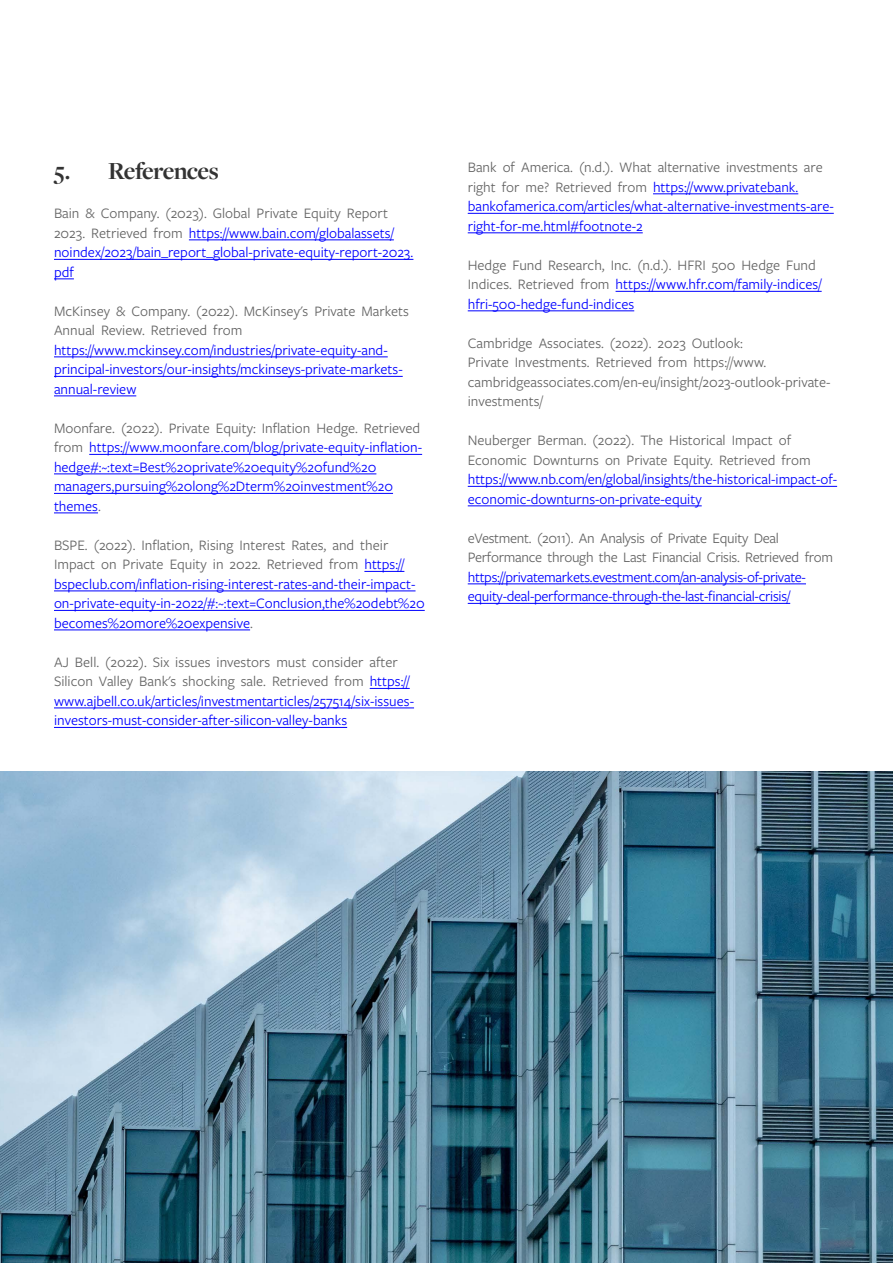
<style>
.page{position:relative;width:893px;height:1263px;background:#fff}
.page>*{position:absolute;margin:0;border:0;box-sizing:border-box;transform-origin:0 0}
.t1{font:700 25.5px "Freight Disp Pro";letter-spacing:-.025em;color:#333}
.t2{font:15px/19.5px "Freight Sans Pro";color:#00f}
.t3{font:15px/19.5px "Freight Sans Pro";color:#646464}
.t4{font:15px/19.5px "Freight Sans Pro";letter-spacing:-.02em;color:#00f}
.t5{font:15px/19.5px "Freight Sans Pro";letter-spacing:-.02em;color:#646464}
.s1{color:#646464}
.s2{color:#00f}
</style>
<div class="page">
<img style="left:0;top:772px;width:893px;height:491px">
<hr style="left:189px;top:240px;width:205px;height:1px;background:#00f">
<hr style="left:54px;top:259px;width:359px;height:1px;background:#00f">
<svg style="left:54px;top:279px;width:20px;height:1px"></svg>
<hr style="left:54px;top:357px;width:334px;height:1px;background:#00f">
<hr style="left:54px;top:376px;width:349px;height:1px;background:#00f">
<hr style="left:54px;top:396px;width:82px;height:1px;background:#00f">
<hr style="left:89px;top:454px;width:333px;height:1px;background:#00f">
<hr style="left:54px;top:474px;width:322px;height:1px;background:#00f">
<hr style="left:54px;top:493px;width:339px;height:1px;background:#00f">
<hr style="left:54px;top:513px;width:44px;height:1px;background:#00f">
<hr style="left:364px;top:571px;width:40px;height:1px;background:#00f">
<hr style="left:54px;top:591px;width:362px;height:1px;background:#00f">
<hr style="left:54px;top:610px;width:371px;height:1px;background:#00f">
<hr style="left:54px;top:630px;width:196px;height:1px;background:#00f">
<hr style="left:370px;top:688px;width:40px;height:1px;background:#00f">
<hr style="left:54px;top:708px;width:360px;height:1px;background:#00f">
<hr style="left:54px;top:727px;width:293px;height:1px;background:#00f">
<hr style="left:653px;top:194px;width:145px;height:1px;background:#00f">
<hr style="left:468px;top:213px;width:366px;height:1px;background:#00f">
<hr style="left:468px;top:233px;width:175px;height:1px;background:#00f">
<hr style="left:616px;top:291px;width:206px;height:1px;background:#00f">
<hr style="left:468px;top:311px;width:166px;height:1px;background:#00f">
<hr style="left:468px;top:486px;width:369px;height:1px;background:#00f">
<hr style="left:468px;top:506px;width:234px;height:1px;background:#00f">
<hr style="left:468px;top:584px;width:338px;height:1px;background:#00f">
<hr style="left:468px;top:603px;width:322px;height:1px;background:#00f">
<h1 class="t1" style="left:54px;top:154px;width:166px">5. References</h1>
<p class="t2" style="left:54px;top:203px;width:361px"><span class="s1">Bain &amp; Company. (2023). Global Private Equity Report 2023. Retrieved from</span> https://www.bain.com/globalassets/ noindex/2023/bain_report_global-private-equity-report-2023. pdf</p>
<p class="t3" style="left:54px;top:301px;width:356px">McKinsey &amp; Company. (2022). McKinsey's Private Markets<br>Annual Review. Retrieved from</p>
<p class="t2" style="left:54px;top:340px;width:350px">https://www.mckinsey.com/industries/private-equity-and&shy;principal-investors/our-insights/mckinseys-private-markets&shy;annual-review</p>
<p class="t2" style="left:54px;top:418px;width:370px"><span class="s1">Moonfare. (2022). Private Equity: Inflation Hedge. Retrieved from</span> https://www.moonfare.com/blog/private-equity-inflation&shy;hedge#:~:text=Best%20private%20equity%20fund%20 managers,pursuing%20long%2Dterm%20investment%20 themes<span class="s1">.</span></p>
<p class="t2" style="left:54px;top:535px;width:372px"><span class="s1">BSPE. (2022). Inflation, Rising Interest Rates, and their Impact on Private Equity in 2022. Retrieved from</span> https:// bspeclub.com/inflation-rising-interest-rates-and-their-impact&shy;on-private-equity-in-2022/#:~:text=Conclusion,the%20debt%20 becomes%20more%20expensive<span class="s1">.</span></p>
<p class="t2" style="left:54px;top:652px;width:362px"><span class="s1">AJ Bell. (2022). Six issues investors must consider after Silicon Valley Bank's shocking sale. Retrieved from</span> https:// www.ajbell.co.uk/articles/investmentarticles/257514/six-issues&shy;investors-must-consider-after-silicon-valley-banks</p>
<p class="t2" style="left:468px;top:157px;width:368px"><span class="s1">Bank of America. (n.d.). What alternative investments are right for me? Retrieved from</span> https://www.privatebank. bankofamerica.com/articles/what-alternative-investments-are&shy;right-for-me.html#footnote-2</p>
<p class="t3" style="left:468px;top:255px;width:355px">Hedge Fund Research, Inc. (n.d.). HFRI 500 Hedge Fund<br>Indices. Retrieved from <span class="s2">https://www.hfr.com/family-indices/ hfri-500-hedge-fund-indices</span></p>
<p class="t3" style="left:468px;top:333px;width:364px">Cambridge Associates. (2022). 2023 Outlook:<br>Private Investments. Retrieved from https://www. cambridgeassociates.com/en-eu/insight/2023-outlook-private&shy;investments/</p>
<p class="t3" style="left:468px;top:430px;width:344px">Neuberger Berman. (2022). The Historical Impact of<br>Economic Downturns on Private Equity. Retrieved from</p>
<p class="t2" style="left:468px;top:469px;width:371px">https://www.nb.com/en/global/insights/the-historical-impact-of&shy;economic-downturns-on-private-equity</p>
<p class="t5" style="left:468px;top:528px;width:367px">eVestment. (2011). An Analysis of Private Equity Deal<br>Performance through the Last Financial Crisis. Retrieved from</p>
<p class="t4" style="left:468px;top:567px;width:340px">https://privatemarkets.evestment.com/an-analysis-of-private&shy;equity-deal-performance-through-the-last-financial-crisis/</p>
</div>
